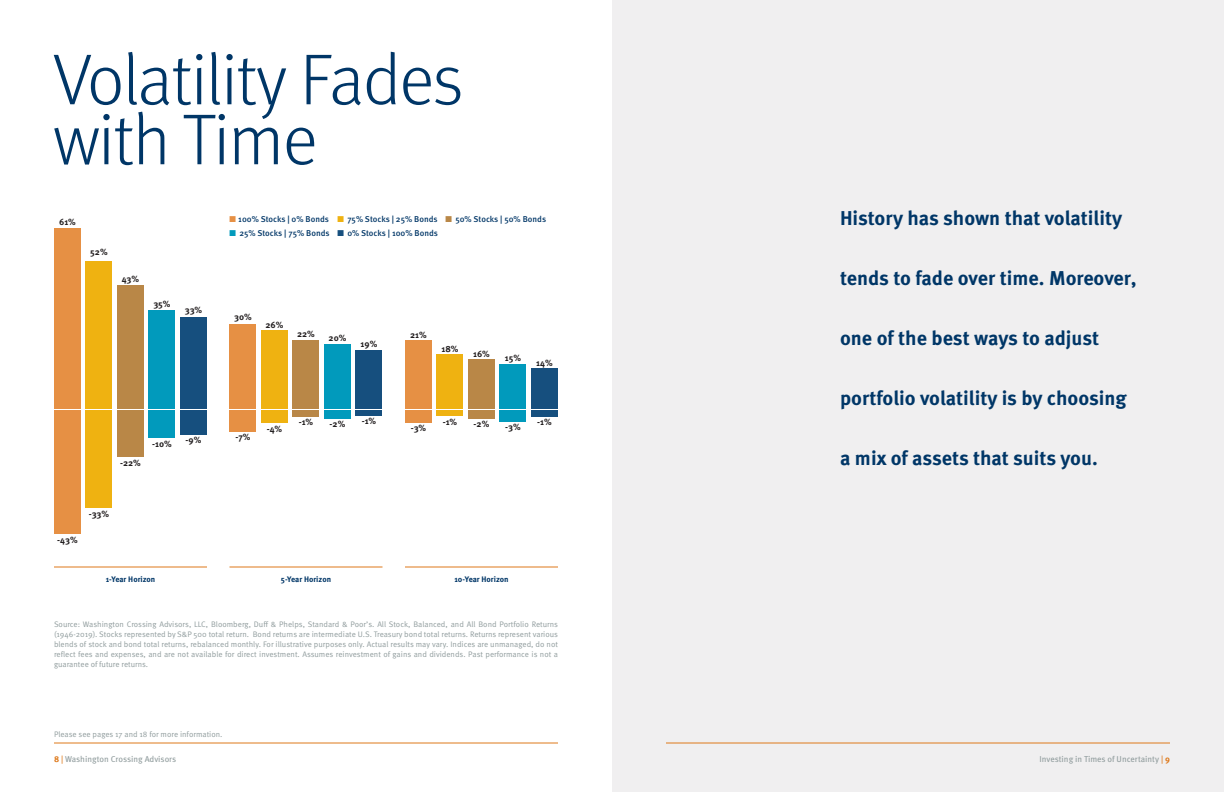
<style>
.page{position:relative;width:1224px;height:792px;background:#fff}
.page>*{position:absolute;margin:0;border:0;box-sizing:border-box;transform-origin:0 0}
.t1{font:300 72px/60px "Meta OT";letter-spacing:-.02em;color:#003667}
.t2{font:700 20px "Meta OT";color:#003667}
.t3{font:700 9px "Meta OT";color:#231f20}
.t4{font:500 8.5px "Meta OT";color:#003667}
.t5{font:8.5px "Meta OT";color:#909c9d}
.t6{font:8px/10px "Meta OT Norm";color:#909c9d;text-align:justify}
.t7{font:700 8px "Meta OT";color:#003667}
.s1{color:#e69044}
.s2{color:#efb211}
.s3{color:#b98747}
.s4{color:#019abc}
.s5{color:#164f7e}
.s6{font-weight:700;color:#de791b}
.s7{color:#de791b}
</style>
<div class="page">
<hr style="left:54px;top:743px;width:504px;height:1px;background:#de791b">
<div style="left:612px;top:0;width:612px;height:792px;background:#f0eff0"></div>
<div style="left:54px;top:228px;width:27px;height:306px;background:#e69044"></div>
<div style="left:86px;top:261px;width:26px;height:246px;background:#efb211"></div>
<div style="left:117px;top:286px;width:27px;height:171px;background:#b98747"></div>
<div style="left:148px;top:311px;width:28px;height:127px;background:#019abc"></div>
<div style="left:180px;top:317px;width:27px;height:118px;background:#164f7e"></div>
<div style="left:230px;top:325px;width:26px;height:107px;background:#e69044"></div>
<div style="left:261px;top:331px;width:27px;height:92px;background:#efb211"></div>
<div style="left:292px;top:340px;width:28px;height:76px;background:#b98747"></div>
<div style="left:324px;top:344px;width:27px;height:75px;background:#019abc"></div>
<div style="left:356px;top:351px;width:26px;height:65px;background:#164f7e"></div>
<div style="left:405px;top:341px;width:27px;height:82px;background:#e69044"></div>
<div style="left:436px;top:354px;width:28px;height:62px;background:#efb211"></div>
<div style="left:468px;top:360px;width:27px;height:59px;background:#b98747"></div>
<div style="left:500px;top:364px;width:26px;height:58px;background:#019abc"></div>
<div style="left:531px;top:368px;width:27px;height:48px;background:#164f7e"></div>
<hr style="left:49px;top:409px;width:515px;height:1px;background:#fff">
<hr style="left:54px;top:566px;width:153px;height:2px;background:#de791b">
<hr style="left:230px;top:567px;width:152px;height:1px;background:#de791b">
<hr style="left:405px;top:566px;width:153px;height:2px;background:#de791b">
<hr style="left:666px;top:743px;width:504px;height:1px;background:#de791b">
<p class="t1" style="left:53px;top:51px;width:412px">Volatility Fades with Time</p>
<p class="t3" style="left:59px;top:216px;width:18px">61%</p>
<p class="t3" style="left:90px;top:246px;width:19px">52%</p>
<p class="t3" style="left:122px;top:274px;width:19px">43%</p>
<p class="t3" style="left:153px;top:299px;width:19px">35%</p>
<p class="t3" style="left:185px;top:305px;width:19px">33%</p>
<p class="t4" style="left:230px;top:214px;width:318px"><span class="s1">■</span> 100% Stocks | 0% Bonds <span class="s2">■</span> 75% Stocks | 25% Bonds <span class="s3">■</span> 50% Stocks | 50% Bonds</p>
<p class="t4" style="left:229px;top:228px;width:210px"><span class="s4">■</span> 25% Stocks | 75% Bonds <span class="s5">■</span> 0% Stocks | 100% Bonds</p>
<p class="t3" style="left:234px;top:312px;width:19px">30%</p>
<p class="t3" style="left:265px;top:319px;width:20px">26%</p>
<p class="t3" style="left:297px;top:328px;width:19px">22%</p>
<p class="t3" style="left:329px;top:333px;width:19px">20%</p>
<p class="t3" style="left:361px;top:339px;width:18px">19%</p>
<p class="t3" style="left:410px;top:330px;width:18px">21%</p>
<p class="t3" style="left:442px;top:343px;width:18px">18%</p>
<p class="t3" style="left:473px;top:348px;width:18px">16%</p>
<p class="t3" style="left:505px;top:352px;width:18px">15%</p>
<p class="t3" style="left:536px;top:357px;width:18px">14%</p>
<p class="t3" style="left:120px;top:457px;width:22px">-22%</p>
<p class="t3" style="left:152px;top:439px;width:21px">-10%</p>
<p class="t3" style="left:186px;top:435px;width:17px">-9%</p>
<p class="t3" style="left:235px;top:432px;width:17px">-7%</p>
<p class="t3" style="left:267px;top:423px;width:17px">-4%</p>
<p class="t3" style="left:299px;top:416px;width:16px">-1%</p>
<p class="t3" style="left:330px;top:419px;width:17px">-2%</p>
<p class="t3" style="left:362px;top:416px;width:16px">-1%</p>
<p class="t3" style="left:411px;top:423px;width:17px">-3%</p>
<p class="t3" style="left:443px;top:416px;width:16px">-1%</p>
<p class="t3" style="left:474px;top:418px;width:17px">-2%</p>
<p class="t3" style="left:505px;top:421px;width:17px">-3%</p>
<p class="t3" style="left:537px;top:416px;width:16px">-1%</p>
<p class="t3" style="left:57px;top:534px;width:22px">-43%</p>
<p class="t3" style="left:89px;top:508px;width:22px">-33%</p>
<p class="t7" style="left:106px;top:574px;width:51px">1-Year Horizon</p>
<p class="t7" style="left:281px;top:574px;width:52px">5-Year Horizon</p>
<p class="t7" style="left:454px;top:574px;width:56px">10-Year Horizon</p>
<p class="t6" style="left:54px;top:619px;width:506px">Source: Washington Crossing Advisors, LLC, Bloomberg, Duff &amp; Phelps, Standard &amp; Poor’s. All Stock, Balanced, and All Bond Portfolio Returns (1946-2019). Stocks represented by S&amp;P 500 total return. Bond returns are intermediate U.S. Treasury bond total returns. Returns represent various blends of stock and bond total returns, rebalanced monthly. For illustrative purposes only. Actual results may vary. Indices are unmanaged, do not reflect fees and expenses, and are not available for direct investment. Assumes reinvestment of gains and dividends. Past performance is not a guarantee of future returns.</p>
<p class="t6" style="left:54px;top:729px;width:170px">Please see pages 17 and 18 for more information.</p>
<p class="t5" style="left:54px;top:754px;width:124px"><span class="s6">8</span> <span class="s7">|</span> Washington Crossing Advisors</p>
<p class="t2" style="left:840px;top:206px;width:284px">History has shown that volatility</p>
<p class="t2" style="left:840px;top:266px;width:298px">tends to fade over time. Moreover,</p>
<p class="t2" style="left:840px;top:326px;width:261px">one of the best ways to adjust</p>
<p class="t2" style="left:840px;top:386px;width:288px">portfolio volatility is by choosing</p>
<p class="t2" style="left:840px;top:446px;width:259px">a mix of assets that suits you.</p>
<p class="t5" style="left:1040px;top:754px;width:132px">Investing in Times of Uncertainty <span class="s7">|</span> <span class="s6">9</span></p>
</div>
